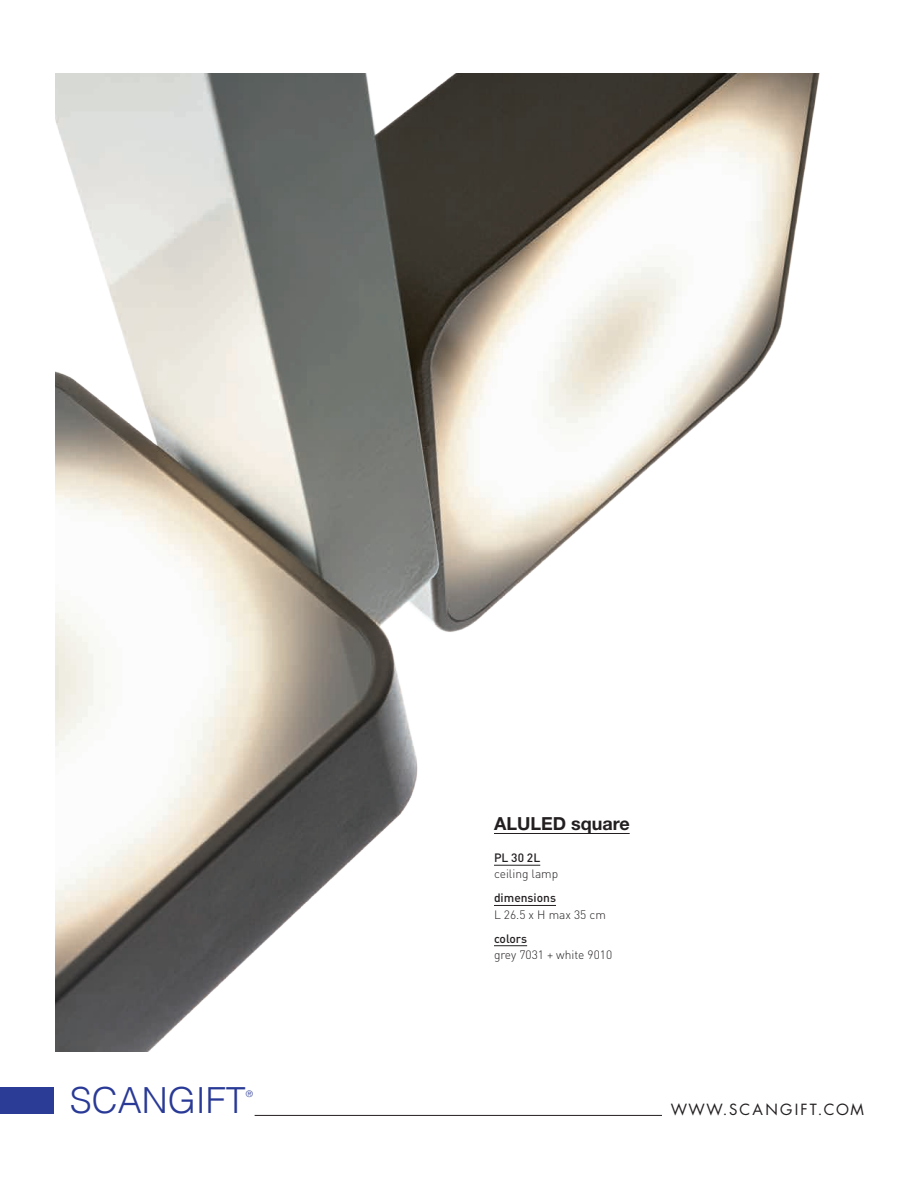
<style>
.page{position:relative;width:918px;height:1188px;background:#fff}
.page>*{position:absolute;margin:0;border:0;box-sizing:border-box;transform-origin:0 0}
.t1{font:300 36px "Helvetica";color:#293996}
.t2{font:700 18px "Helvetica Neue LT Std";color:#231f20}
.t3{font:15px "Futura Std";letter-spacing:.15em;color:#231f20}
.t4{font:300 12px "DIN";color:#231f20}
.t5{font:500 12px "DIN";color:#231f20}
.t6{font:300 9px "Helvetica";color:#2b3c96}
</style>
<div class="page">
<img style="left:56px;top:74px;width:764px;height:978px">
<hr style="left:494px;top:865px;width:46px;height:1px;background:#231f20">
<hr style="left:494px;top:905px;width:62px;height:1px;background:#231f20">
<hr style="left:494px;top:945px;width:33px;height:1px;background:#231f20">
<hr style="left:494px;top:833px;width:136px;height:1px;background:#231f20">
<div style="left:0;top:1087px;width:54px;height:27px;background:#2b3c96"></div>
<hr style="left:255px;top:1115px;width:407px;height:1px;background:#231f20">
<h1 class="t1" style="left:70px;top:1071px;width:178px">SCANGIFT</h1>
<p class="t6" style="left:246px;top:1086px;width:9px">®</p>
<h2 class="t2" style="left:494px;top:813px;width:137px">ALULED square</h2>
<p class="t5" style="left:494px;top:850px;width:48px">PL 30 2L</p>
<p class="t4" style="left:494px;top:867px;width:66px">ceiling lamp</p>
<p class="t5" style="left:494px;top:890px;width:64px">dimensions</p>
<p class="t4" style="left:494px;top:907px;width:113px">L 26.5 x H max 35 cm</p>
<p class="t5" style="left:494px;top:931px;width:35px">colors</p>
<p class="t4" style="left:494px;top:947px;width:120px">grey 7031 + white 9010</p>
<p class="t3" style="left:671px;top:1100px;width:195px">WWW.SCANGIFT.COM</p>
</div>
